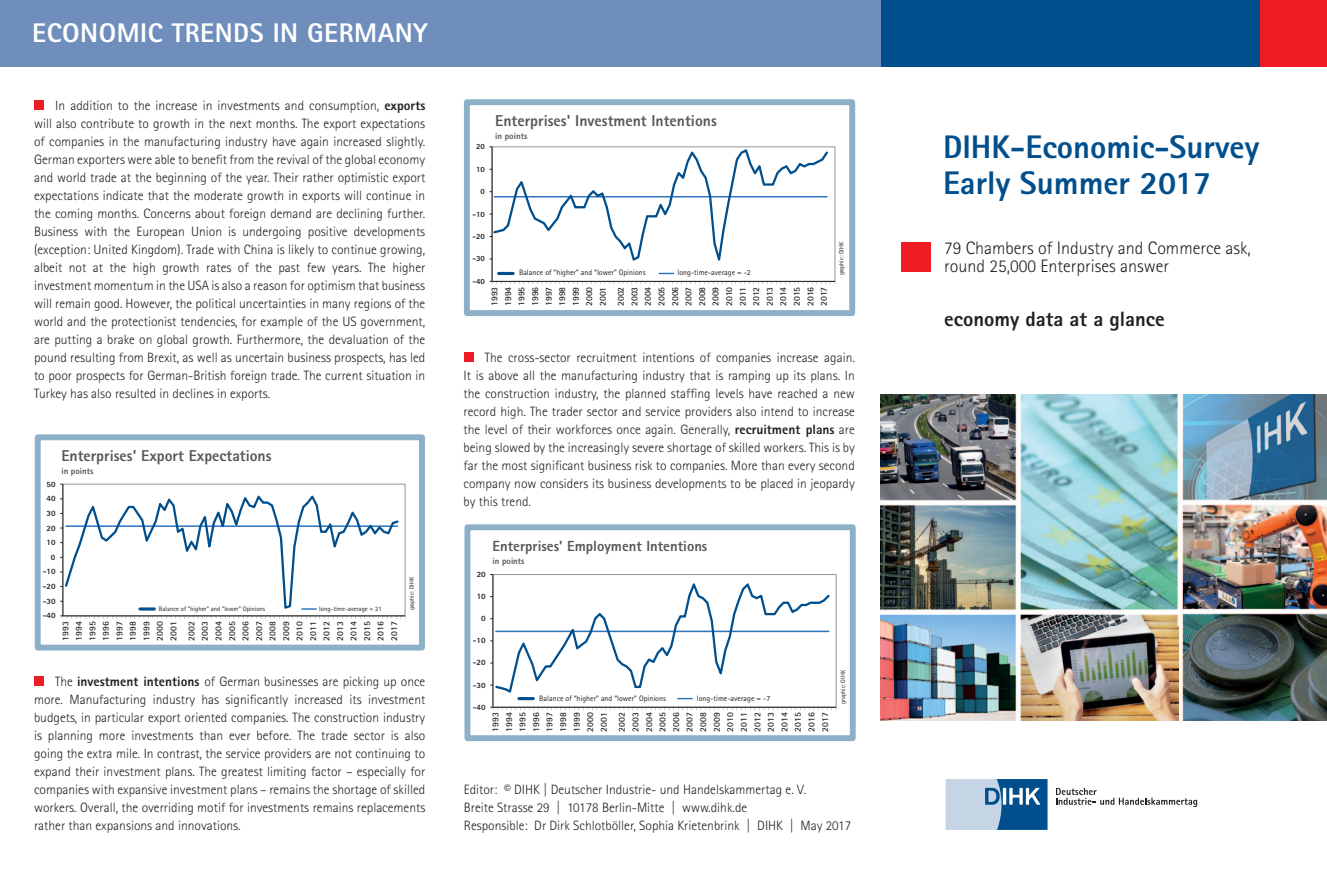
<style>
.page{position:relative;width:1327px;height:893px;background:#fff}
.page>*{position:absolute;margin:0;border:0;box-sizing:border-box;transform-origin:0 0}
.t1{font:800 32.7px/36px "Agfa Rotis Sans Serif";color:#004f8c}
.t2{font:800 27px "Agfa Rotis Sans Serif";letter-spacing:.02em;color:#fff}
.t3{font:800 20.7px "Agfa Rotis Sans Serif";color:#231f20}
.t4{font:300 18px/18px "Agfa Rotis Sans Serif";color:#231f20}
.t5{font:800 15.75px "Agfa Rotis Sans Serif";color:#57585a}
.t6{font:800 14.7px "Agfa Rotis Sans Serif";color:#57585a}
.t7{font:300 13.5px/18px "Agfa Rotis Sans Serif";color:#231f20;text-align:justify}
.t8{font:700 9px/13.5px "Agfa Rotis Sans Serif";color:#231f20;text-align:justify}
.t9{font:800 8.85px "Agfa Rotis Sans Serif";color:#57585a}
.t10{font:800 8.1px "Agfa Rotis Sans Serif";letter-spacing:.005em;color:#231f20}
.t11{font:800 7.95px "Agfa Rotis Sans Serif";color:#231f20}
.t12{font:7.8px "Agfa Rotis Sans Serif";color:#231f20}
.t13{font:6.6px "Agfa Rotis Sans Serif";color:#231f20}
.t14{font:6.3px "Agfa Rotis Sans Serif";letter-spacing:-.005em;color:#231f20}
.s1{font-weight:800}
</style>
<div class="page">
<div style="left:880px;top:0;width:447px;height:67px;background:#004f8c"></div>
<div style="left:0;top:0;width:880px;height:67px;background:#6f8ebb"></div>
<div style="left:1260px;top:0;width:67px;height:67px;background:#ee1d23"></div>
<svg style="left:1056px;top:788px;width:141px;height:19px"></svg>
<svg style="left:945px;top:779px;width:102px;height:51px;background:#749ec0"></svg>
<div style="left:34px;top:100px;width:10px;height:10px;background:#ee1d23"></div>
<div style="left:463px;top:352px;width:10px;height:10px;background:#ee1d23"></div>
<div style="left:34px;top:676px;width:10px;height:10px;background:#ee1d23"></div>
<div style="left:62px;top:484px;width:343px;height:132px;border:1px solid #939598"></div>
<hr style="left:63px;top:484px;width:1px;height:132px;background:#231f20">
<hr style="left:140px;top:607px;width:14px;height:4px;background:#6b98bc">
<div style="left:35px;top:434px;width:390px;height:216px;border:6px solid #8db0c9"></div>
<svg style="left:60px;top:616px;width:346px;height:3px"></svg>
<svg style="left:60px;top:496px;width:339px;height:114px"></svg>
<div style="left:492px;top:146px;width:343px;height:136px;border:1px solid #939598"></div>
<hr style="left:492px;top:147px;width:1px;height:134px;background:#231f20">
<hr style="left:499px;top:272px;width:14px;height:3px;background:#004f8c">
<svg style="left:659px;top:273px;width:14px;height:1px"></svg>
<div style="left:464px;top:99px;width:391px;height:217px;border:6px solid #8db0c9"></div>
<svg style="left:489px;top:281px;width:347px;height:3px"></svg>
<svg style="left:489px;top:147px;width:339px;height:114px"></svg>
<div style="left:492px;top:574px;width:344px;height:134px;border:1px solid #939598"></div>
<hr style="left:493px;top:574px;width:1px;height:133px;background:#231f20">
<div style="left:464px;top:524px;width:391px;height:217px;border:6px solid #8db0c9"></div>
<hr style="left:519px;top:697px;width:14px;height:3px;background:#004f8c">
<svg style="left:490px;top:707px;width:347px;height:3px"></svg>
<svg style="left:490px;top:583px;width:339px;height:116px"></svg>
<img style="left:880px;top:394px;width:447px;height:326px">
<div style="left:901px;top:242px;width:29px;height:30px;background:#ee1d23"></div>
<h2 class="t2" style="left:32px;top:16px;width:397px">ECONOMIC TRENDS IN GERMANY</h2>
<p class="t7" style="left:34px;top:96px;width:393px;text-indent:21px">In addition to the increase in investments and consumption, <span class="s1">exports </span>will also contribute to growth in the next months. The export expectations of companies in the manufacturing industry have again increased slightly.<br>German exporters were able to benefit from the revival of the global economy and world trade at the beginning of the year. Their rather optimistic export expectations indicate that the moderate growth in exports will continue in the coming months. Concerns about foreign demand are declining further.<br>Business with the European Union is undergoing positive developments (exception: United Kingdom). Trade with China is likely to continue growing, albeit not at the high growth rates of the past few years. The higher investment momentum in the USA is also a reason for optimism that business will remain good. However, the political uncertainties in many regions of the world and the protectionist tendencies, for example of the US government, are putting a brake on global growth. Furthermore, the devaluation of the pound resulting from Brexit, as well as uncertain business prospects, has led to poor prospects for German-British foreign trade. The current situation in Turkey has also resulted in declines in exports.</p>
<p class="t5" style="left:61px;top:446px;width:212px">Enterprises' Export Expectations</p>
<p class="t9" style="left:61px;top:465px;width:33px">in points</p>
<p class="t10" style="left:47px;top:479px;width:10px">50</p>
<p class="t10" style="left:47px;top:493px;width:10px">40</p>
<p class="t10" style="left:47px;top:508px;width:10px">30</p>
<p class="t10" style="left:47px;top:523px;width:10px">20</p>
<p class="t10" style="left:47px;top:537px;width:10px">10</p>
<p class="t10" style="left:51px;top:552px;width:6px">0</p>
<p class="t10" style="left:43px;top:566px;width:14px">-10</p>
<p class="t10" style="left:43px;top:581px;width:14px">-20</p>
<p class="t10" style="left:43px;top:596px;width:14px">-30</p>
<p class="t10" style="left:43px;top:610px;width:14px">-40</p>
<p class="t13" style="left:159px;top:605px;width:108px">Balance of “higher” and “lower” Opinions</p>
<p class="t13" style="left:319px;top:605px;width:64px">long-time-average = 21</p>
<p class="t8" style="left:58px;top:640px;width:21px;rotate:-90deg">1993<br>1994<br>1995<br>1996<br>1997<br>1998<br>1999<br>2000<br>2001</p>
<p class="t8" style="left:184px;top:640px;width:21px;rotate:-90deg">2002<br>2003<br>2004<br>2005<br>2006<br>2007<br>2008<br>2009<br>2010<br>2011<br>2012<br>2013<br>2014<br>2015<br>2016<br>2017</p>
<p class="t14" style="left:408px;top:610px;width:35px;rotate:-90deg">graphic: DIHK</p>
<p class="t7" style="left:34px;top:672px;width:393px;text-indent:21px">The <span class="s1">investment intentions</span> of German businesses are picking up once more. Manufacturing industry has significantly increased its investment budgets, in particular export oriented companies. The construction industry is planning more investments than ever before. The trade sector is also going the extra mile. In contrast, the service providers are not continuing to expand their investment plans. The greatest limiting factor – especially for companies with expansive investment plans – remains the shortage of skilled workers. Overall, the overriding motif for investments remains replacements rather than expansions and innovations.</p>
<p class="t11" style="left:476px;top:141px;width:10px">20</p>
<p class="t11" style="left:476px;top:164px;width:10px">10</p>
<p class="t11" style="left:480px;top:186px;width:6px">0</p>
<p class="t11" style="left:472px;top:209px;width:14px">-10</p>
<p class="t11" style="left:472px;top:231px;width:14px">-20</p>
<p class="t11" style="left:472px;top:254px;width:14px">-30</p>
<p class="t11" style="left:472px;top:276px;width:14px">-40</p>
<p class="t5" style="left:495px;top:111px;width:223px">Enterprises' Investment Intentions</p>
<p class="t9" style="left:495px;top:130px;width:34px">in points</p>
<p class="t12" style="left:519px;top:268px;width:128px">Balance of “higher” and “lower” Opinions</p>
<p class="t12" style="left:677px;top:268px;width:75px">long-time-average = -2</p>
<p class="t8" style="left:487px;top:306px;width:21px;rotate:-90deg">1993<br>1994<br>1995<br>1996<br>1997<br>1998<br>1999<br>2000<br>2001</p>
<p class="t8" style="left:614px;top:306px;width:21px;rotate:-90deg">2002<br>2003<br>2004<br>2005<br>2006<br>2007<br>2008<br>2009<br>2010<br>2011<br>2012<br>2013<br>2014<br>2015<br>2016<br>2017</p>
<p class="t14" style="left:837px;top:275px;width:35px;rotate:-90deg">graphic: DIHK</p>
<p class="t7" style="left:463px;top:348px;width:393px;text-indent:21px">The cross-sector recruitment intentions of companies increase again.<br>It is above all the manufacturing industry that is ramping up its plans. In the construction industry, the planned staffing levels have reached a new record high. The trader sector and service providers also intend to increase the level of their workforces once again. Generally, <span class="s1">recruitment plans</span> are being slowed by the increasingly severe shortage of skilled workers. This is by far the most significant business risk to companies. More than every second company now considers its business developments to be placed in jeopardy by this trend.</p>
<p class="t6" style="left:492px;top:537px;width:216px">Enterprises' Employment Intentions</p>
<p class="t9" style="left:492px;top:555px;width:34px">in points</p>
<p class="t10" style="left:477px;top:569px;width:11px">20</p>
<p class="t10" style="left:477px;top:591px;width:11px">10</p>
<p class="t10" style="left:481px;top:613px;width:6px">0</p>
<p class="t10" style="left:473px;top:635px;width:14px">-10</p>
<p class="t10" style="left:473px;top:658px;width:14px">-20</p>
<p class="t10" style="left:473px;top:680px;width:14px">-30</p>
<p class="t12" style="left:539px;top:693px;width:128px">Balance of “higher” and “lower” Opinions</p>
<p class="t12" style="left:697px;top:693px;width:75px">long-time-average = -7</p>
<p class="t8" style="left:488px;top:732px;width:21px;rotate:-90deg">1993<br>1994<br>1995<br>1996<br>1997<br>1998<br>1999<br>2000<br>2001</p>
<p class="t8" style="left:615px;top:732px;width:21px;rotate:-90deg">2002<br>2003<br>2004<br>2005<br>2006<br>2007<br>2008<br>2009<br>2010<br>2011<br>2012<br>2013<br>2014<br>2015<br>2016<br>2017</p>
<p class="t10" style="left:473px;top:702px;width:14px">-40</p>
<p class="t14" style="left:839px;top:704px;width:35px;rotate:-90deg">graphic: DIHK</p>
<p class="t7" style="left:464px;top:780px;width:389px;text-align:left">Editor: © DIHK | Deutscher Industrie- und Handelskammertag e. V.<br>Breite Strasse 29 | 10178 Berlin-Mitte | www.dihk.de<br>Responsible: Dr Dirk Schlotböller, Sophia Krietenbrink | DIHK | May 2017</p>
<h1 class="t1" style="left:943px;top:128px;width:318px">DIHK-Economic-Survey<br>Early Summer 2017</h1>
<h3 class="t4" style="left:944px;top:239px;width:308px">79 Chambers of Industry and Commerce ask, round 25,000 Enterprises answer</h3>
<h3 class="t3" style="left:944px;top:306px;width:222px">economy data at a glance</h3>
</div>
